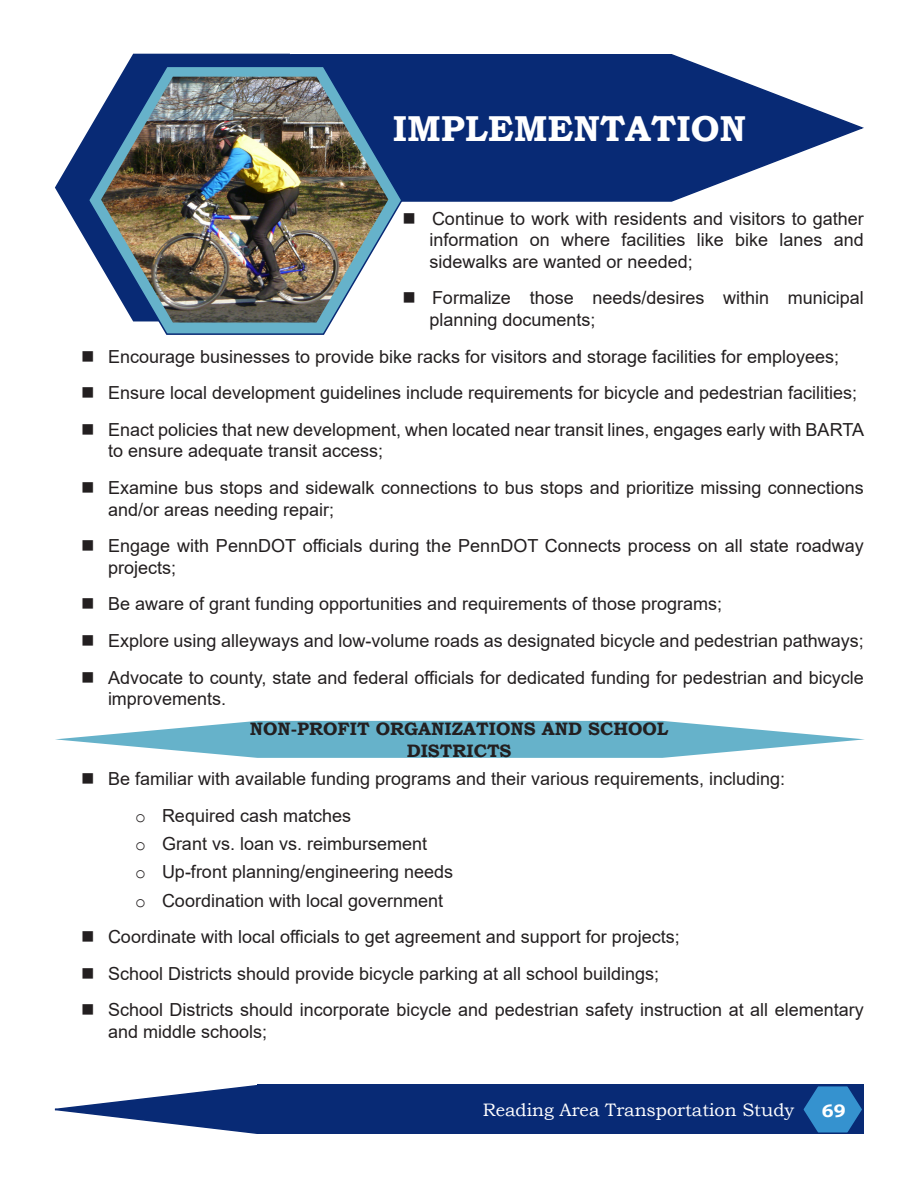
<style>
.page{position:relative;width:918px;height:1188px;background:#fff}
.page>*{position:absolute;margin:0;border:0;box-sizing:border-box;transform-origin:0 0}
.t1{font:700 36px "Bookman Old Style";color:#fff}
.t2{font:18px/21.6px "Arial";color:#231f20}
.t3{font:700 18px/21.6px "Bookman Old Style";color:#231f20;text-align:center}
.t4{font:18px "Bookman Old Style";color:#fff}
.t5{font:700 18px "Bookman Old Style";color:#fff}
.s1{font-family:"Courier New"}
</style>
<div class="page">
<svg style="left:133px;top:53px;width:731px;height:149px"></svg>
<svg style="left:55px;top:54px;width:313px;height:189px"></svg>
<svg style="left:87px;top:64px;width:317px;height:271px"></svg>
<svg style="left:54px;top:1084px;width:810px;height:50px;background:#2a4a8b"></svg>
<svg style="left:55px;top:721px;width:810px;height:37px"></svg>
<img style="left:101px;top:77px;width:287px;height:246px">
<p class="t1" style="left:393px;top:102px;width:355px">IMPLEMENTATION</p>
<p class="t2" style="left:430px;top:207px;width:436px;text-align:justify;text-indent:-27px">■ Continue to work with residents and visitors to gather information on where facilities like bike lanes and sidewalks are wanted or needed;</p>
<p class="t2" style="left:430px;top:287px;width:436px;text-indent:-27px">■ Formalize those needs/desires within municipal planning documents;</p>
<p class="t2" style="left:81px;top:345px;width:760px">■ Encourage businesses to provide bike racks for visitors and storage facilities for employees;</p>
<p class="t2" style="left:81px;top:382px;width:778px">■ Ensure local development guidelines include requirements for bicycle and pedestrian facilities;</p>
<p class="t2" style="left:108px;top:419px;width:758px;text-indent:-27px">■ Enact policies that new development, when located near transit lines, engages early with BARTA to ensure adequate transit access;</p>
<p class="t2" style="left:108px;top:477px;width:757px;text-indent:-27px">■ Examine bus stops and sidewalk connections to bus stops and prioritize missing connections and/or areas needing repair;</p>
<p class="t2" style="left:108px;top:535px;width:757px;text-indent:-27px">■ Engage with PennDOT officials during the PennDOT Connects process on all state roadway projects;</p>
<p class="t2" style="left:81px;top:593px;width:643px">■ Be aware of grant funding opportunities and requirements of those programs;</p>
<p class="t2" style="left:81px;top:630px;width:784px">■ Explore using alleyways and low-volume roads as designated bicycle and pedestrian pathways;</p>
<p class="t2" style="left:108px;top:666px;width:757px;text-indent:-27px">■ Advocate to county, state and federal officials for dedicated funding for pedestrian and bicycle improvements.</p>
<p class="t3" style="left:250px;top:718px;width:420px">NON-PROFIT ORGANIZATIONS AND SCHOOL<br>DISTRICTS</p>
<p class="t2" style="left:81px;top:768px;width:706px">■ Be familiar with available funding programs and their various requirements, including:</p>
<p class="t2" style="left:135px;top:804px;width:218px"><span class="s1">o</span> Required cash matches</p>
<p class="t2" style="left:135px;top:833px;width:294px"><span class="s1">o</span> Grant vs. loan vs. reimbursement</p>
<p class="t2" style="left:135px;top:861px;width:320px"><span class="s1">o</span> Up-front planning/engineering needs</p>
<p class="t2" style="left:135px;top:889px;width:310px"><span class="s1">o</span> Coordination with local government</p>
<p class="t2" style="left:81px;top:926px;width:600px">■ Coordinate with local officials to get agreement and support for projects;</p>
<p class="t2" style="left:81px;top:963px;width:580px">■ School Districts should provide bicycle parking at all school buildings;</p>
<p class="t2" style="left:108px;top:999px;width:757px;text-indent:-27px">■ School Districts should incorporate bicycle and pedestrian safety instruction at all elementary and middle schools;</p>
<p class="t4" style="left:483px;top:1098px;width:313px">Reading Area Transportation Study</p>
<p class="t5" style="left:822px;top:1097px;width:25px">69</p>
</div>
